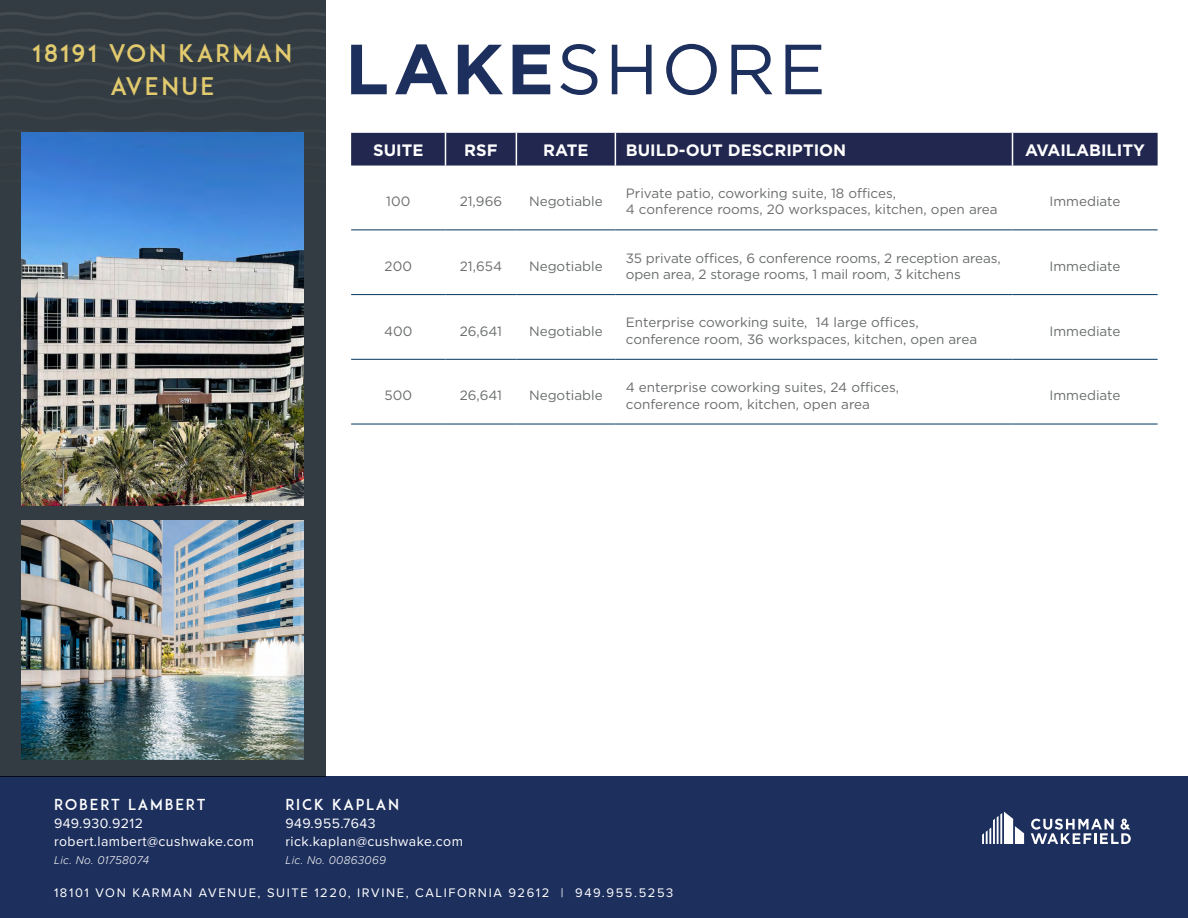
<style>
.page{position:relative;width:1188px;height:918px;background:#fff}
.page>*{position:absolute;margin:0;border:0;box-sizing:border-box;transform-origin:0 0}
.t1{font:24px/33px "ADAM.CGPRO";letter-spacing:.1em;color:#e2ca6e;text-align:center}
.t2{font:700 16.5px "Gotham";color:#fff}
.t3{font:15px "ADAM.CGPRO";letter-spacing:.12em;color:#fff}
.t4{font:14.1px/18px "Proxima Nova";letter-spacing:.03em;color:#fff}
.t5{font:13.5px/16.5px "Gotham";color:#6a6c6d}
.t6{font:12.9px "Proxima Nova";letter-spacing:.125em;color:#fff}
.t7{font:italic 300 11.7px "Proxima Nova";letter-spacing:.03em;color:#fff}
</style>
<div class="page">
<div style="left:0;top:777px;width:1188px;height:141px;background:#1d2f5d"></div>
<svg style="left:982px;top:812px;width:42px;height:32px"></svg>
<svg style="left:1031px;top:819px;width:100px;height:25px"></svg>
<div style="left:0;top:0;width:325px;height:777px;background:#333c42"></div>
<svg style="left:0;top:12px;width:325px;height:243px"></svg>
<img style="left:22px;top:520px;width:281px;height:240px">
<img style="left:22px;top:133px;width:281px;height:372px">
<div style="left:351px;top:133px;width:807px;height:33px;background:#21274f"></div>
<hr style="left:351px;top:230px;width:94px;height:1px;background:#003660">
<hr style="left:446px;top:230px;width:70px;height:1px;background:#003660">
<hr style="left:516px;top:230px;width:99px;height:1px;background:#003660">
<hr style="left:615px;top:230px;width:397px;height:1px;background:#003660">
<hr style="left:1012px;top:230px;width:146px;height:1px;background:#003660">
<hr style="left:351px;top:424px;width:94px;height:1px;background:#003660">
<hr style="left:446px;top:424px;width:70px;height:1px;background:#003660">
<hr style="left:516px;top:424px;width:99px;height:1px;background:#003660">
<hr style="left:615px;top:424px;width:397px;height:1px;background:#003660">
<hr style="left:1012px;top:424px;width:146px;height:1px;background:#003660">
<hr style="left:445px;top:133px;width:1px;height:33px;background:#fff">
<hr style="left:516px;top:133px;width:1px;height:33px;background:#fff">
<hr style="left:615px;top:133px;width:1px;height:33px;background:#fff">
<hr style="left:1012px;top:133px;width:1px;height:33px;background:#fff">
<hr style="left:351px;top:294px;width:94px;height:1px;background:#003660">
<hr style="left:351px;top:359px;width:94px;height:1px;background:#003660">
<hr style="left:446px;top:294px;width:70px;height:1px;background:#003660">
<hr style="left:446px;top:359px;width:70px;height:1px;background:#003660">
<hr style="left:516px;top:294px;width:99px;height:1px;background:#003660">
<hr style="left:516px;top:359px;width:99px;height:1px;background:#003660">
<hr style="left:615px;top:294px;width:397px;height:1px;background:#003660">
<hr style="left:615px;top:359px;width:397px;height:1px;background:#003660">
<hr style="left:1012px;top:294px;width:146px;height:1px;background:#003660">
<hr style="left:1012px;top:359px;width:146px;height:1px;background:#003660">
<svg style="left:351px;top:45px;width:36px;height:49px"></svg>
<svg style="left:395px;top:44px;width:53px;height:50px"></svg>
<svg style="left:458px;top:45px;width:45px;height:49px"></svg>
<svg style="left:513px;top:45px;width:37px;height:49px"></svg>
<svg style="left:560px;top:44px;width:37px;height:51px"></svg>
<svg style="left:612px;top:45px;width:40px;height:49px"></svg>
<svg style="left:666px;top:44px;width:51px;height:51px"></svg>
<svg style="left:731px;top:45px;width:41px;height:49px"></svg>
<svg style="left:785px;top:45px;width:37px;height:49px"></svg>
<h1 class="t1" style="left:33px;top:36px;width:261px">18191 VON KARMAN<br>AVENUE</h1>
<p class="t2" style="left:373px;top:139px;width:52px">SUITE</p>
<p class="t2" style="left:464px;top:139px;width:35px">RSF</p>
<p class="t2" style="left:543px;top:139px;width:47px">RATE</p>
<p class="t2" style="left:626px;top:139px;width:222px">BUILD-OUT DESCRIPTION</p>
<p class="t2" style="left:1025px;top:139px;width:121px">AVAILABILITY</p>
<p class="t5" style="left:386px;top:193px;width:26px">100</p>
<p class="t5" style="left:460px;top:193px;width:44px">21,966</p>
<p class="t5" style="left:529px;top:193px;width:75px">Negotiable</p>
<p class="t5" style="left:626px;top:185px;width:373px">Private patio, coworking suite, 18 offices,<br>4 conference rooms, 20 workspaces, kitchen, open area</p>
<p class="t5" style="left:1050px;top:193px;width:73px">Immediate</p>
<p class="t5" style="left:385px;top:258px;width:29px">200</p>
<p class="t5" style="left:460px;top:258px;width:44px">21,654</p>
<p class="t5" style="left:529px;top:258px;width:75px">Negotiable</p>
<p class="t5" style="left:626px;top:249px;width:376px">35 private offices, 6 conference rooms, 2 reception areas, open area, 2 storage rooms, 1 mail room, 3 kitchens</p>
<p class="t5" style="left:1050px;top:258px;width:73px">Immediate</p>
<p class="t5" style="left:384px;top:322px;width:30px">400</p>
<p class="t5" style="left:460px;top:322px;width:44px">26,641</p>
<p class="t5" style="left:529px;top:322px;width:75px">Negotiable</p>
<p class="t5" style="left:626px;top:314px;width:353px">Enterprise coworking suite, 14 large offices, conference room, 36 workspaces, kitchen, open area</p>
<p class="t5" style="left:1050px;top:322px;width:73px">Immediate</p>
<p class="t5" style="left:385px;top:387px;width:29px">500</p>
<p class="t5" style="left:460px;top:387px;width:44px">26,641</p>
<p class="t5" style="left:529px;top:387px;width:75px">Negotiable</p>
<p class="t5" style="left:626px;top:379px;width:275px">4 enterprise coworking suites, 24 offices, conference room, kitchen, open area</p>
<p class="t5" style="left:1050px;top:387px;width:73px">Immediate</p>
<p class="t3" style="left:54px;top:795px;width:153px">ROBERT LAMBERT</p>
<p class="t4" style="left:54px;top:814px;width:202px">949.930.9212 robert.lambert@cushwake.com</p>
<p class="t7" style="left:54px;top:851px;width:97px">Lic. No. 01758074</p>
<p class="t3" style="left:285px;top:795px;width:115px">RICK KAPLAN</p>
<p class="t4" style="left:285px;top:813px;width:179px">949.955.7643 rick.kaplan@cushwake.com</p>
<p class="t7" style="left:285px;top:851px;width:102px">Lic. No. 00863069</p>
<p class="t6" style="left:54px;top:883px;width:621px">18101 VON KARMAN AVENUE, SUITE 1220, IRVINE, CALIFORNIA 92612 | 949.955.5253</p>
</div>
